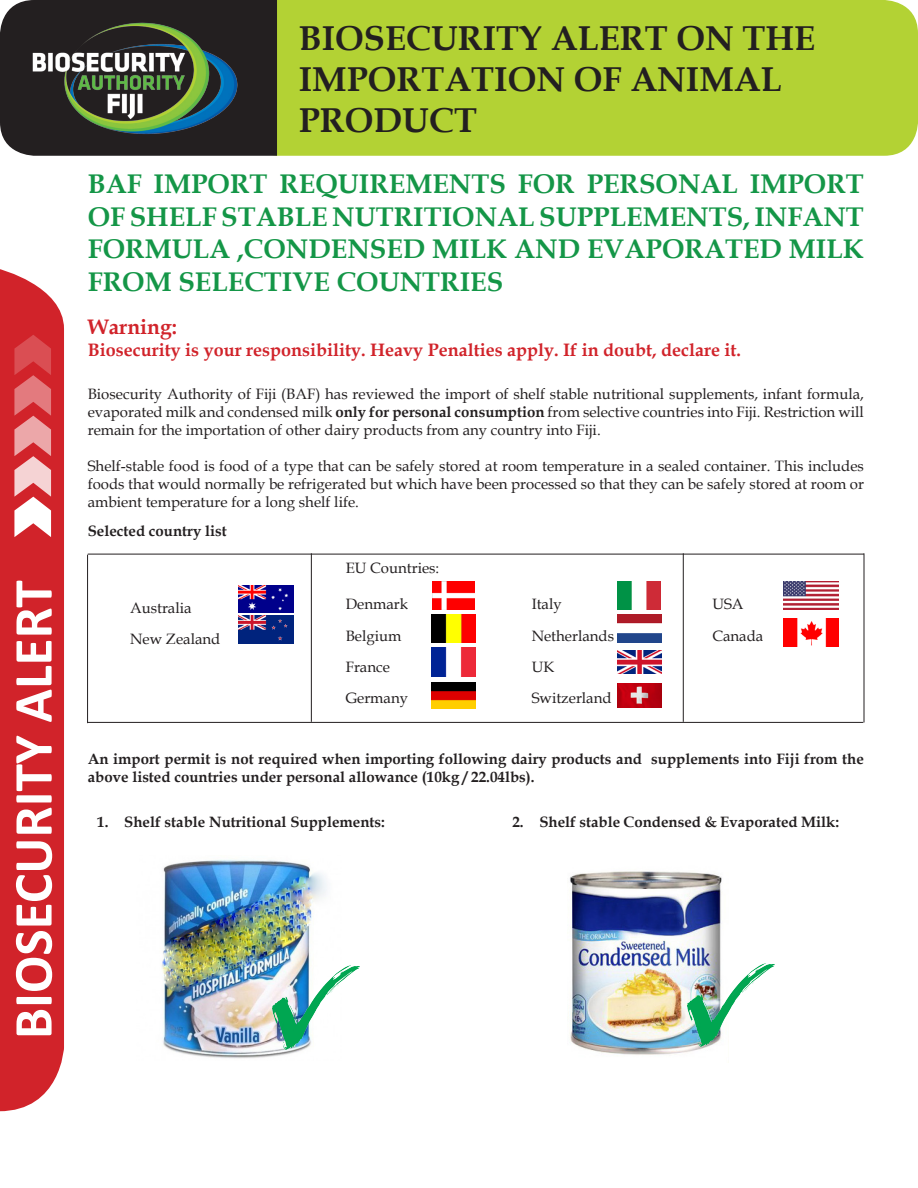
<style>
.page{position:relative;width:918px;height:1188px;background:#fff}
.page>*{position:absolute;margin:0;border:0;box-sizing:border-box;transform-origin:0 0}
.t1{font:700 55.5px "Calibri";color:#fff}
.t2{font:700 34.5px/41.4px "Book Antiqua";color:#231f20}
.t3{font:700 27px/32.4px "Book Antiqua";color:#149647;text-align:justify}
.t4{font:700 21px "Book Antiqua";color:#d1232a}
.t5{font:700 18px "Book Antiqua";color:#d1232a}
.t6{font:15px/18px "Book Antiqua";color:#231f20;text-align:justify}
.t7{font:700 15px/18px "Book Antiqua";color:#231f20}
.s1{font-weight:700}
</style>
<div class="page">
<div style="left:244px;top:0;width:674px;height:156px;background:#b3d234;border-radius:34px"></div>
<div style="left:0;top:0;width:277px;height:156px;background:#231f20"></div>
<img style="left:239px;top:585px;width:55px;height:28px">
<img style="left:239px;top:616px;width:55px;height:27px">
<img style="left:432px;top:581px;width:43px;height:29px">
<img style="left:618px;top:581px;width:43px;height:28px">
<img style="left:783px;top:581px;width:56px;height:29px">
<img style="left:783px;top:619px;width:56px;height:28px">
<img style="left:432px;top:614px;width:43px;height:28px">
<img style="left:618px;top:614px;width:43px;height:29px">
<img style="left:432px;top:648px;width:43px;height:28px">
<img style="left:617px;top:651px;width:45px;height:22px">
<img style="left:432px;top:682px;width:43px;height:27px">
<img style="left:617px;top:683px;width:44px;height:25px">
<hr style="left:88px;top:554px;width:776px;height:1px;background:#231f20">
<hr style="left:864px;top:553px;width:1px;height:169px;background:#231f20">
<hr style="left:88px;top:722px;width:775px;height:1px;background:#231f20">
<hr style="left:87px;top:555px;width:1px;height:168px;background:#231f20">
<hr style="left:311px;top:553px;width:1px;height:169px;background:#231f20">
<hr style="left:683px;top:553px;width:1px;height:169px;background:#231f20">
<img style="left:162px;top:860px;width:165px;height:199px">
<img style="left:570px;top:871px;width:152px;height:184px">
<img style="left:272px;top:966px;width:87px;height:84px">
<img style="left:687px;top:963px;width:87px;height:84px">
<img style="left:27px;top:19px;width:215px;height:123px">
<div style="left:0;top:269px;width:64px;height:842px;background:#d1232a"></div>
<svg style="left:14px;top:335px;width:37px;height:202px;background:#e2787c"></svg>
<p class="t1" style="left:-1px;top:1039px;width:460px;rotate:-90deg">BIOSECURITY ALERT</p>
<p class="t2" style="left:299px;top:17px;width:518px">BIOSECURITY ALERT ON THE<br>IMPORTATION OF ANIMAL<br>PRODUCT</p>
<p class="t3" style="left:88px;top:168px;width:778px">BAF IMPORT REQUIREMENTS FOR PERSONAL IMPORT OF SHELF STABLE NUTRITIONAL SUPPLEMENTS, INFANT FORMULA ,CONDENSED MILK AND EVAPORATED MILK FROM SELECTIVE COUNTRIES</p>
<p class="t4" style="left:88px;top:313px;width:91px">Warning:</p>
<p class="t5" style="left:88px;top:337px;width:655px">Biosecurity is your responsibility. Heavy Penalties apply. If in doubt, declare it.</p>
<p class="t6" style="left:88px;top:384px;width:778px">Biosecurity Authority of Fiji (BAF) has reviewed the import of shelf stable nutritional supplements, infant formula, evaporated milk and condensed milk <span class="s1">only for personal consumption</span> from selective countries into Fiji. Restriction will remain for the importation of other dairy products from any country into Fiji.</p>
<p class="t6" style="left:88px;top:456px;width:778px">Shelf-stable food is food of a type that can be safely stored at room temperature in a sealed container. This includes foods that would normally be refrigerated but which have been processed so that they can be safely stored at room or ambient temperature for a long shelf life.</p>
<p class="t7" style="left:88px;top:522px;width:141px">Selected country list</p>
<p class="t6" style="left:130px;top:599px;width:63px">Australia</p>
<p class="t6" style="left:130px;top:630px;width:92px">New Zealand</p>
<p class="t6" style="left:346px;top:558px;width:95px">EU Countries:</p>
<p class="t6" style="left:346px;top:594px;width:64px">Denmark</p>
<p class="t6" style="left:532px;top:594px;width:32px">Italy</p>
<p class="t6" style="left:712px;top:594px;width:33px">USA</p>
<p class="t6" style="left:346px;top:626px;width:57px">Belgium</p>
<p class="t6" style="left:532px;top:626px;width:84px">Netherlands</p>
<p class="t6" style="left:712px;top:626px;width:53px">Canada</p>
<p class="t6" style="left:346px;top:657px;width:46px">France</p>
<p class="t6" style="left:532px;top:657px;width:24px">UK</p>
<p class="t6" style="left:346px;top:688px;width:64px">Germany</p>
<p class="t6" style="left:532px;top:688px;width:82px">Switzerland</p>
<p class="t7" style="left:88px;top:750px;width:778px">An import permit is not required when importing following dairy products and supplements into Fiji from the above listed countries under personal allowance (10kg / 22.04lbs).</p>
<p class="t7" style="left:97px;top:812px;width:289px">1. Shelf stable Nutritional Supplements:</p>
<p class="t7" style="left:512px;top:812px;width:328px">2. Shelf stable Condensed &amp; Evaporated Milk:</p>
</div>
